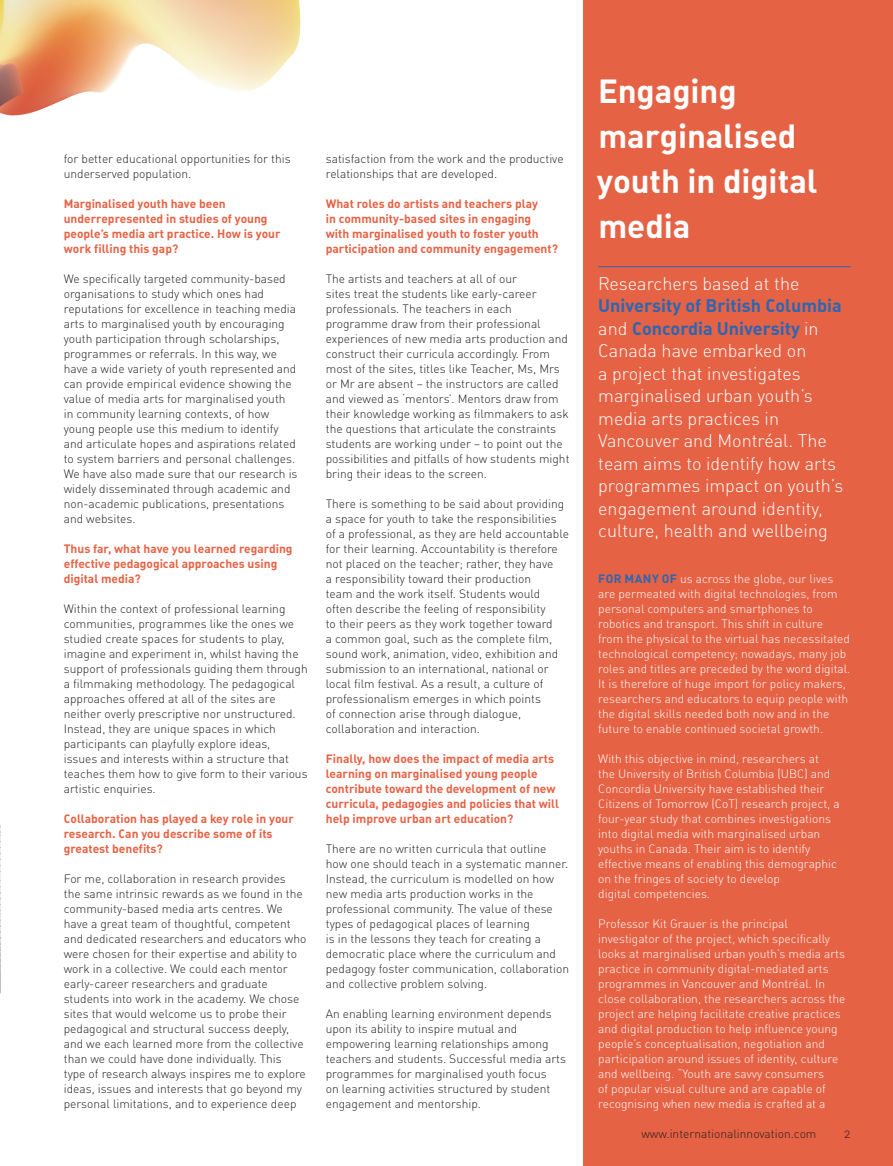
<style>
.page{position:relative;width:893px;height:1166px;background:#fff}
.page>*{position:absolute;margin:0;border:0;box-sizing:border-box;transform-origin:0 0}
.t1{font:700 33px/45px "DIN Pro";letter-spacing:-.005em;color:#fff}
.t2{font:300 18px/22.5px "DIN Pro";color:#fff}
.t3{font:300 12px/15px "DIN Pro";color:#231f20}
.t4{font:300 12px/15px "DIN Pro";color:#fff}
.t5{font:700 12px/15px "DIN Pro";color:#e66244}
.s1{font-weight:700;color:#2b67b2}
</style>
<div class="page">
<img style="left:0;top:0;width:301px;height:994px">
<div style="left:583px;top:0;width:310px;height:1165px;background:#e66244"></div>
<hr style="left:598px;top:266px;width:252px;height:1px;background:#2b67b2">
<p class="t3" style="left:64px;top:150px;width:228px">for better educational opportunities for this underserved population.</p>
<p class="t5" style="left:64px;top:194px;width:218px">Marginalised youth have been underrepresented in studies of young people’s media art practice. How is your work filling this gap?</p>
<p class="t3" style="left:64px;top:270px;width:235px">We specifically targeted community-based organisations to study which ones had reputations for excellence in teaching media arts to marginalised youth by encouraging youth participation through scholarships, programmes or referrals. In this way, we have a wide variety of youth represented and can provide empirical evidence showing the value of media arts for marginalised youth in community learning contexts, of how young people use this medium to identify and articulate hopes and aspirations related to system barriers and personal challenges.<br>We have also made sure that our research is widely disseminated through academic and non-academic publications, presentations and websites.</p>
<p class="t5" style="left:64px;top:539px;width:230px">Thus far, what have you learned regarding effective pedagogical approaches using digital media?</p>
<p class="t3" style="left:64px;top:600px;width:245px">Within the context of professional learning communities, programmes like the ones we studied create spaces for students to play, imagine and experiment in, whilst having the support of professionals guiding them through a filmmaking methodology. The pedagogical approaches offered at all of the sites are neither overly prescriptive nor unstructured.<br>Instead, they are unique spaces in which participants can playfully explore ideas,<br>issues and interests within a structure that teaches them how to give form to their various artistic enquiries.</p>
<p class="t5" style="left:64px;top:809px;width:232px">Collaboration has played a key role in your research. Can you describe some of its greatest benefits?</p>
<p class="t3" style="left:64px;top:870px;width:244px">For me, collaboration in research provides<br>the same intrinsic rewards as we found in the community-based media arts centres. We have a great team of thoughtful, competent and dedicated researchers and educators who were chosen for their expertise and ability to work in a collective. We could each mentor early-career researchers and graduate students into work in the academy. We chose sites that would welcome us to probe their pedagogical and structural success deeply, and we each learned more from the collective than we could have done individually. This type of research always inspires me to explore ideas, issues and interests that go beyond my personal limitations, and to experience deep</p>
<p class="t3" style="left:326px;top:150px;width:239px">satisfaction from the work and the productive relationships that are developed.</p>
<p class="t5" style="left:326px;top:194px;width:234px">What roles do artists and teachers play<br>in community-based sites in engaging<br>with marginalised youth to foster youth participation and community engagement?</p>
<p class="t3" style="left:326px;top:270px;width:245px">The artists and teachers at all of our<br>sites treat the students like early-career professionals. The teachers in each programme draw from their professional experiences of new media arts production and construct their curricula accordingly. From most of the sites, titles like Teacher, Ms, Mrs or Mr are absent – the instructors are called and viewed as ‘mentors’. Mentors draw from their knowledge working as filmmakers to ask the questions that articulate the constraints students are working under – to point out the possibilities and pitfalls of how students might bring their ideas to the screen.</p>
<p class="t3" style="left:326px;top:495px;width:245px">There is something to be said about providing a space for youth to take the responsibilities of a professional, as they are held accountable for their learning. Accountability is therefore not placed on the teacher; rather, they have<br>a responsibility toward their production<br>team and the work itself. Students would often describe the feeling of responsibility<br>to their peers as they work together toward<br>a common goal, such as the complete film, sound work, animation, video, exhibition and submission to an international, national or local film festival. As a result, a culture of professionalism emerges in which points<br>of connection arise through dialogue, collaboration and interaction.</p>
<p class="t5" style="left:326px;top:749px;width:235px">Finally, how does the impact of media arts learning on marginalised young people contribute toward the development of new curricula, pedagogies and policies that will help improve urban art education?</p>
<p class="t3" style="left:326px;top:840px;width:245px">There are no written curricula that outline how one should teach in a systematic manner.<br>Instead, the curriculum is modelled on how new media arts production works in the professional community. The value of these types of pedagogical places of learning<br>is in the lessons they teach for creating a democratic place where the curriculum and pedagogy foster communication, collaboration and collective problem solving.</p>
<p class="t3" style="left:326px;top:1005px;width:242px">An enabling learning environment depends upon its ability to inspire mutual and empowering learning relationships among teachers and students. Successful media arts programmes for marginalised youth focus<br>on learning activities structured by student engagement and mentorship.</p>
<h1 class="t1" style="left:597px;top:64px;width:222px">Engaging marginalised youth in digital media</h1>
<h2 class="t2" style="left:598px;top:270px;width:203px">Researchers based at the</h2>
<p class="t2" style="left:598px;top:293px;width:247px"><span class="s1">University of British Columbia </span>and <span class="s1">Concordia University</span> in<br>Canada have embarked on<br>a project that investigates marginalised urban youth’s media arts practices in<br>Vancouver and Montréal. The team aims to identify how arts programmes impact on youth’s engagement around identity, culture, health and wellbeing</p>
<p class="t4" style="left:598px;top:570px;width:254px"><span class="s1">FOR MANY OF</span> us across the globe, our lives are permeated with digital technologies, from personal computers and smartphones to robotics and transport. This shift in culture from the physical to the virtual has necessitated technological competency; nowadays, many job roles and titles are preceded by the word digital.<br>It is therefore of huge import for policy makers, researchers and educators to equip people with the digital skills needed both now and in the future to enable continued societal growth.</p>
<p class="t4" style="left:598px;top:750px;width:243px">With this objective in mind, researchers at<br>the University of British Columbia (UBC) and Concordia University have established their Citizens of Tomorrow (CoT) research project, a four-year study that combines investigations into digital media with marginalised urban youths in Canada. Their aim is to identify effective means of enabling this demographic on the fringes of society to develop<br>digital competencies.</p>
<p class="t4" style="left:598px;top:915px;width:249px">Professor Kit Grauer is the principal investigator of the project, which specifically looks at marginalised urban youth’s media arts practice in community digital-mediated arts programmes in Vancouver and Montréal. In close collaboration, the researchers across the project are helping facilitate creative practices and digital production to help influence young people’s conceptualisation, negotiation and participation around issues of identity, culture and wellbeing. “Youth are savvy consumers<br>of popular visual culture and are capable of recognising when new media is crafted at a</p>
<p class="t3" style="left:641px;top:1125px;width:177px">www.internationalinnovation.com</p>
<p class="t3" style="left:845px;top:1125px;width:7px">2</p>
</div>
